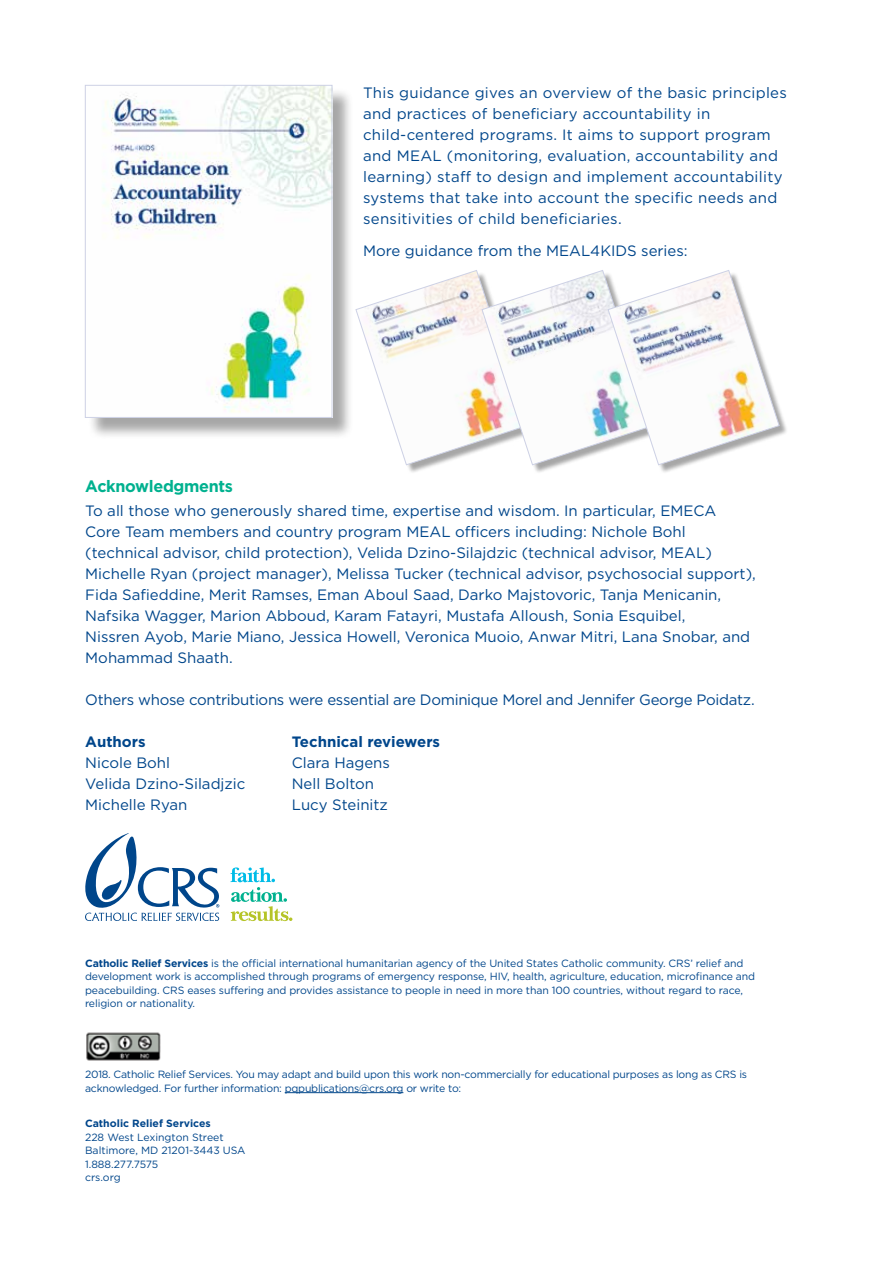
<style>
.page{position:relative;width:893px;height:1263px;background:#fff}
.page>*{position:absolute;margin:0;border:0;box-sizing:border-box;transform-origin:0 0}
.t1{font:700 16.5px "Gotham";letter-spacing:-.02em;color:#00b18f}
.t2{font:15px/21px "Gotham";color:#00468b}
.t3{font:15px/21px "Gotham";letter-spacing:.02em;color:#00468b}
.t4{font:15px "Gotham";letter-spacing:-.02em;color:#00468b}
.t5{font:700 15px "Gotham";color:#00468b}
.t6{font:10.5px/13.5px "Gotham";letter-spacing:-.01em;color:#00468b}
.t7{font:700 10.5px "Gotham";color:#00468b}
.s1{font-weight:700}
</style>
<div class="page">
<svg style="left:85px;top:833px;width:134px;height:88px"></svg>
<svg style="left:230px;top:867px;width:62px;height:54px"></svg>
<hr style="left:285px;top:1092px;width:118px;height:1px;background:#00468b">
<img style="left:86px;top:1032px;width:75px;height:28px">
<div style="left:87px;top:87px;width:267px;height:352px;background:#000;opacity:.35"></div>
<img style="left:87px;top:87px;width:243px;height:329px">
<div style="left:85px;top:85px;width:247px;height:333px;border:1px solid #cdd1e5"></div>
<div style="left:357px;top:272px;width:180px;height:202px;background:#000;opacity:.35"></div>
<div style="left:483px;top:272px;width:180px;height:202px;background:#000;opacity:.35"></div>
<div style="left:609px;top:272px;width:180px;height:202px;background:#000;opacity:.35"></div>
<svg style="left:355px;top:270px;width:425px;height:196px"></svg>
<p class="t3" style="left:363px;top:82px;width:425px">This guidance gives an overview of the basic principles and practices of beneficiary accountability in child‑centered programs. It aims to support program and MEAL (monitoring, evaluation, accountability and learning) staff to design and implement accountability systems that take into account the specific needs and sensitivities of child beneficiaries.</p>
<p class="t2" style="left:363px;top:240px;width:326px">More guidance from the MEAL4KIDS series:</p>
<p class="t1" style="left:85px;top:475px;width:149px">Acknowledgments</p>
<p class="t2" style="left:85px;top:500px;width:672px">To all those who generously shared time, expertise and wisdom. In particular, EMECA<br>Core Team members and country program MEAL officers including: Nichole Bohl (technical advisor, child protection), Velida Dzino-Silajdzic (technical advisor, MEAL)<br>Michelle Ryan (project manager), Melissa Tucker (technical advisor, psychosocial support), Fida Safieddine, Merit Ramses, Eman Aboul Saad, Darko Majstovoric, Tanja Menicanin, Nafsika Wagger, Marion Abboud, Karam Fatayri, Mustafa Alloush, Sonia Esquibel,<br>Nissren Ayob, Marie Miano, Jessica Howell, Veronica Muoio, Anwar Mitri, Lana Snobar, and Mohammad Shaath.</p>
<p class="t4" style="left:85px;top:690px;width:671px">Others whose contributions were essential are Dominique Morel and Jennifer George Poidatz.</p>
<p class="t5" style="left:85px;top:732px;width:62px">Authors</p>
<p class="t2" style="left:85px;top:752px;width:162px">Nicole Bohl<br>Velida Dzino-Siladjzic<br>Michelle Ryan</p>
<p class="t5" style="left:292px;top:732px;width:150px">Technical reviewers</p>
<p class="t2" style="left:292px;top:752px;width:100px">Clara Hagens<br>Nell Bolton<br>Lucy Steinitz</p>
<p class="t6" style="left:85px;top:956px;width:672px"><span class="s1">Catholic Relief Services</span> is the official international humanitarian agency of the United States Catholic community. CRS’ relief and development work is accomplished through programs of emergency response, HIV, health, agriculture, education, microfinance and peacebuilding. CRS eases suffering and provides assistance to people in need in more than 100 countries, without regard to race, religion or nationality.</p>
<p class="t6" style="left:85px;top:1067px;width:664px">2018. Catholic Relief Services. You may adapt and build upon this work non-commercially for educational purposes as long as CRS is acknowledged. For further information: pqpublications@crs.org or write to:</p>
<p class="t7" style="left:85px;top:1116px;width:127px">Catholic Relief Services</p>
<p class="t6" style="left:85px;top:1130px;width:162px">228 West Lexington Street<br>Baltimore, MD 21201‑3443 USA<br>1.888.277.7575<br>crs.org</p>
</div>
